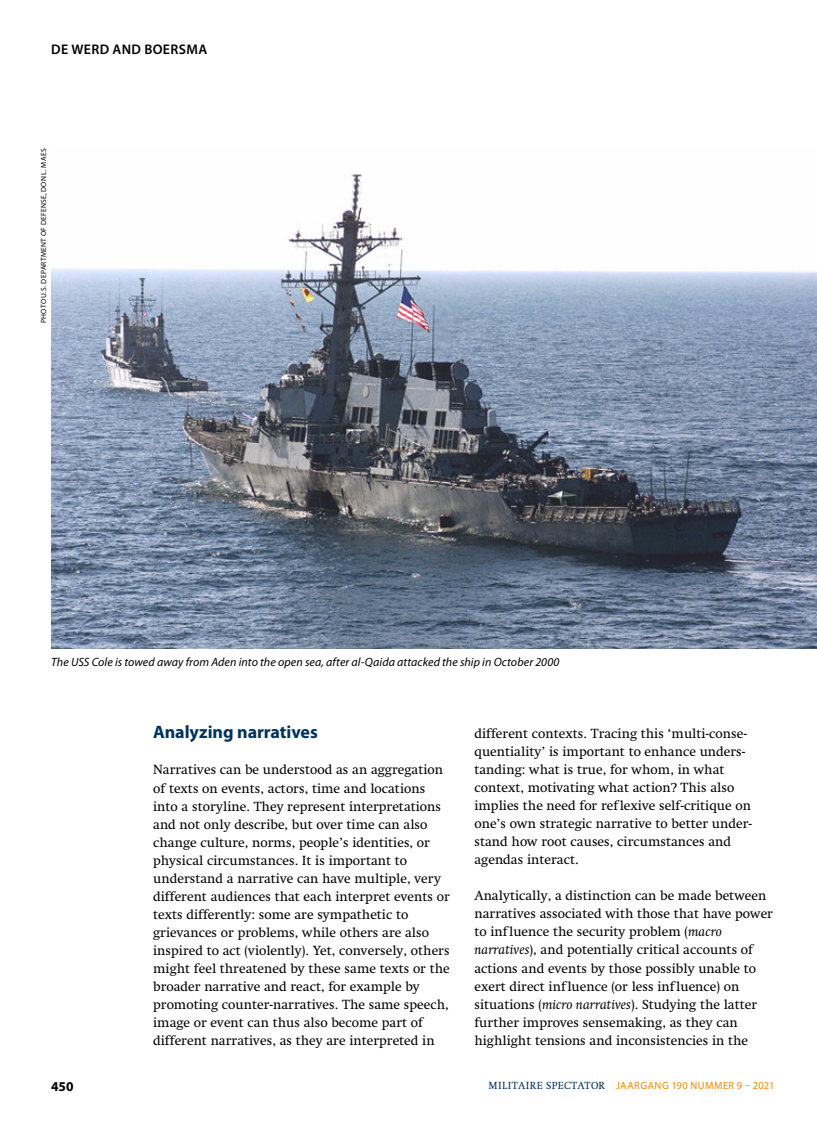
<style>
.page{position:relative;width:817px;height:1136px;background:#fff}
.page>*{position:absolute;margin:0;border:0;box-sizing:border-box;transform-origin:0 0}
.t1{font:700 18px "Myriad Pro";letter-spacing:-.005em;color:#00325c}
.t2{font:600 13.95px "Myriad Pro";letter-spacing:.03em;color:#000}
.t3{font:13.5px/18px "Swift LT Std";color:#000}
.t4{font:700 13.5px "Myriad Pro";color:#000}
.t5{font:italic 12px "Myriad Pro";letter-spacing:.005em;color:#000}
.t6{font:10.5px "Myriad Pro";letter-spacing:.045em;color:#f58900}
.t7{font:7.5px "Myriad Pro";letter-spacing:.035em;color:#000}
.s1{font-style:italic}
.s2{font-family:"Swift LT Std";color:#00325c}
</style>
<div class="page">
<img style="left:51px;top:174px;width:765px;height:474px">
<p class="t2" style="left:51px;top:40px;width:157px">DE WERD AND BOERSMA</p>
<p class="t7" style="left:39px;top:323px;width:176px;rotate:-90deg">PHOTO U.S. DEPARTMENT OF DEFENSE, DON L. MAES</p>
<p class="t5" style="left:51px;top:655px;width:510px">The USS Cole is towed away from Aden into the open sea, after al-Qaida attacked the ship in October 2000</p>
<h1 class="t1" style="left:153px;top:720px;width:166px">Analyzing narratives</h1>
<p class="t3" style="left:153px;top:761px;width:298px">Narratives can be understood as an aggregation of texts on events, actors, time and locations into a storyline. They represent interpretations and not only describe, but over time can also change culture, norms, people’s identities, or physical circumstances. It is important to understand a narrative can have multiple, very different audiences that each interpret events or texts differently: some are sympathetic to grievances or problems, while others are also inspired to act (violently). Yet, conversely, others might feel threatened by these same texts or the broader narrative and react, for example by promoting counter-narratives. The same speech, image or event can thus also become part of different narratives, as they are interpreted in</p>
<p class="t3" style="left:474px;top:725px;width:279px">different contexts. Tracing this ‘multi-conse&shy;quentiality’ is important to enhance unders&shy;tanding: what is true, for whom, in what context, motivating what action? This also implies the need for reflexive self-critique on one’s own strategic narrative to better under&shy;stand how root causes, circumstances and agendas interact.</p>
<p class="t3" style="left:474px;top:887px;width:300px">Analytically, a distinction can be made between narratives associated with those that have power to influence the security problem (<span class="s1">macro narratives</span>), and potentially critical accounts of actions and events by those possibly unable to exert direct influence (or less influence) on situations (<span class="s1">micro narratives</span>). Studying the latter further improves sensemaking, as they can highlight tensions and inconsistencies in the</p>
<p class="t4" style="left:51px;top:1077px;width:24px">450</p>
<p class="t6" style="left:488px;top:1078px;width:287px"><span class="s2">MILITAIRE SPECTATOR</span> JAARGANG 190 NUMMER 9 – 2021</p>
</div>
